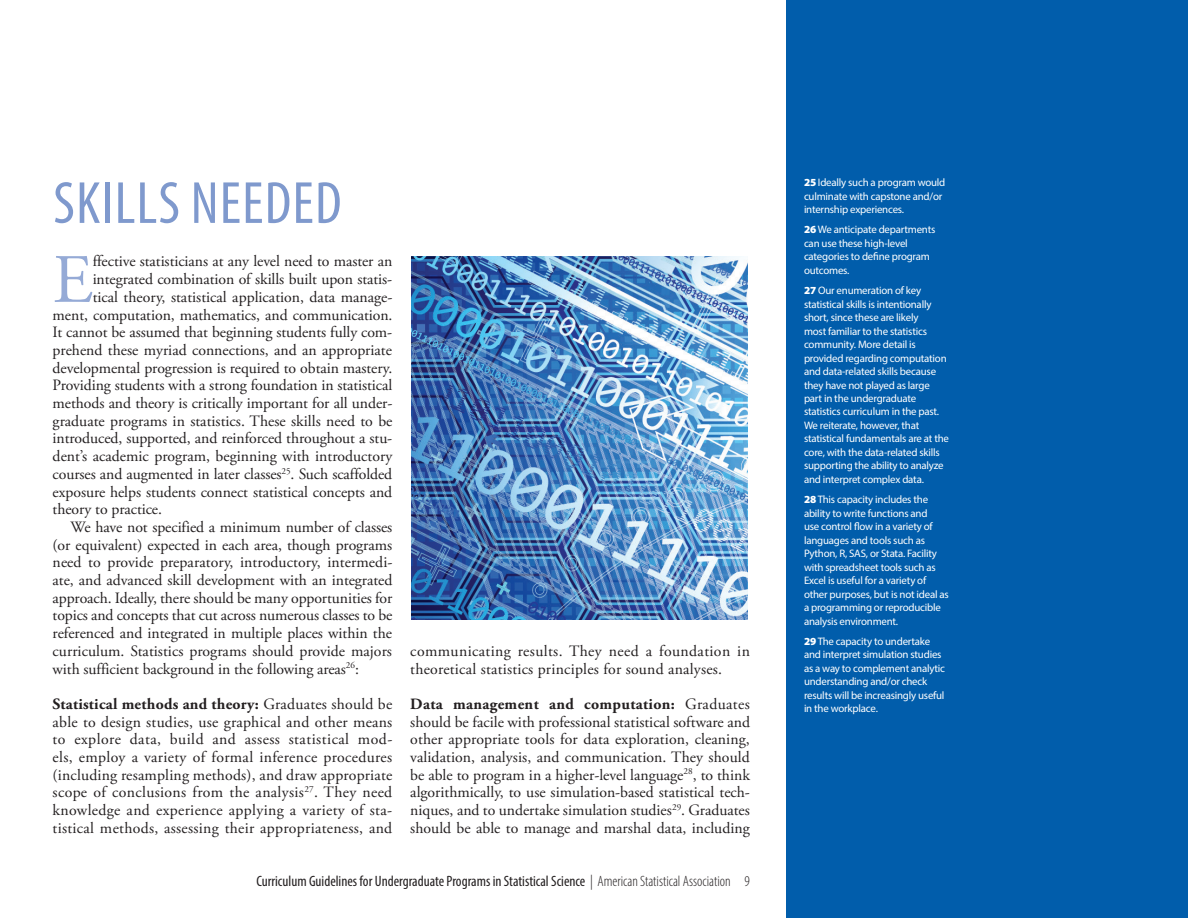
<style>
.page{position:relative;width:1188px;height:918px;background:#fff}
.page>*{position:absolute;margin:0;border:0;box-sizing:border-box;transform-origin:0 0}
.t1{font:69.15px "Adobe Garamond Pro";color:#95aad6}
.t2{font:condensed 60px "Myriad Pro";letter-spacing:.02em;color:#7f99cd}
.t3{font:15.75px/17.7px "Adobe Garamond Pro";letter-spacing:-.005em;color:#231f20;text-align:justify}
.t4{font:15.75px/17.7px "Adobe Garamond Pro";letter-spacing:.015em;color:#231f20}
.t5{font:condensed 15px "Myriad Pro";color:#231f20}
.t6{font:10.8px/13.5px "Myriad Pro";letter-spacing:-.02em;color:#fff}
.s1{font-weight:700}
.s2{font-weight:300}
.s3{font-weight:900}
</style>
<div class="page">
<div style="left:786px;top:0;width:402px;height:918px;background:#015dab"></div>
<img style="left:411px;top:257px;width:337px;height:363px">
<h2 class="t2" style="left:53px;top:167px;width:290px">SKILLS NEEDED</h2>
<h1 class="t1" style="left:53px;top:238px;width:42px">E</h1>
<p class="t3" style="left:93px;top:253px;width:301px">ffective statisticians at any level need to master an</p>
<p class="t3" style="left:93px;top:271px;width:301px">integrated combination of skills built upon statis-</p>
<p class="t3" style="left:93px;top:289px;width:301px">tical theory, statistical application, data manage-</p>
<p class="t3" style="left:53px;top:306px;width:341px">ment, computation, mathematics, and communication.</p>
<p class="t3" style="left:53px;top:324px;width:341px">It cannot be assumed that beginning students fully com-</p>
<p class="t3" style="left:53px;top:342px;width:341px">prehend these myriad connections, and an appropriate</p>
<p class="t3" style="left:53px;top:359px;width:341px">developmental progression is required to obtain mastery.</p>
<p class="t3" style="left:53px;top:377px;width:341px">Providing students with a strong foundation in statistical</p>
<p class="t3" style="left:53px;top:395px;width:341px">methods and theory is critically important for all under-</p>
<p class="t3" style="left:53px;top:412px;width:341px">graduate programs in statistics. These skills need to be</p>
<p class="t3" style="left:53px;top:430px;width:341px">introduced, supported, and reinforced throughout a stu-</p>
<p class="t3" style="left:53px;top:448px;width:341px">dent’s academic program, beginning with introductory</p>
<p class="t3" style="left:53px;top:466px;width:341px">courses and augmented in later classes<sup>25</sup>. Such scaffolded</p>
<p class="t3" style="left:53px;top:483px;width:341px">exposure helps students connect statistical concepts and</p>
<p class="t3" style="left:53px;top:501px;width:111px">theory to practice.</p>
<p class="t3" style="left:71px;top:519px;width:323px">We have not specified a minimum number of classes</p>
<p class="t3" style="left:53px;top:536px;width:341px">(or equivalent) expected in each area, though programs</p>
<p class="t3" style="left:53px;top:554px;width:341px">need to provide preparatory, introductory, intermedi-</p>
<p class="t3" style="left:53px;top:572px;width:341px">ate, and advanced skill development with an integrated</p>
<p class="t3" style="left:53px;top:589px;width:341px">approach. Ideally, there should be many opportunities for</p>
<p class="t3" style="left:53px;top:607px;width:341px">topics and concepts that cut across numerous classes to be</p>
<p class="t3" style="left:53px;top:625px;width:341px">referenced and integrated in multiple places within the</p>
<p class="t3" style="left:53px;top:643px;width:341px">curriculum. Statistics programs should provide majors</p>
<p class="t3" style="left:53px;top:660px;width:308px">with sufficient background in the following areas<sup>26</sup>:</p>
<p class="t3" style="left:53px;top:696px;width:341px"><span class="s1">Statistical methods and theory:</span> Graduates should be able to design studies, use graphical and other means to explore data, build and assess statistical mod&shy;els, employ a variety of formal inference procedures (including resampling methods), and draw appropriate scope of conclusions from the analysis<sup>27</sup>. They need knowledge and experience applying a variety of sta&shy;tistical methods, assessing their appropriateness, and</p>
<p class="t4" style="left:410px;top:643px;width:341px">communicating results. They need a foundation in theoretical statistics principles for sound analyses.</p>
<p class="t3" style="left:410px;top:696px;width:341px"><span class="s1">Data management and computation:</span> Graduates should be facile with professional statistical software and other appropriate tools for data exploration, cleaning, validation, analysis, and communication. They should be able to program in a higher-level language<sup>28</sup>, to think algorithmically, to use simulation-based statistical tech&shy;niques, and to undertake simulation studies<sup>29</sup>. Graduates should be able to manage and marshal data, including</p>
<p class="t5" style="left:256px;top:872px;width:495px">Curriculum Guidelines for Undergraduate Programs in Statistical Science <span class="s2">| American Statistical Association 9</span></p>
<p class="t6" style="left:804px;top:176px;width:143px"><span class="s3">25</span> Ideally such a program would culminate with capstone and/or internship experiences.</p>
<p class="t6" style="left:804px;top:223px;width:133px"><span class="s3">26</span> We anticipate departments can use these high-level categories to define program outcomes.</p>
<p class="t6" style="left:804px;top:283px;width:147px"><span class="s3">27</span> Our enumeration of key statistical skills is intentionally short, since these are likely<br>most familiar to the statistics community. More detail is provided regarding computation and data-related skills because they have not played as large part in the undergraduate statistics curriculum in the past.<br>We reiterate, however, that statistical fundamentals are at the core, with the data-related skills supporting the ability to analyze and interpret complex data.</p>
<p class="t6" style="left:804px;top:493px;width:146px"><span class="s3">28</span> This capacity includes the ability to write functions and<br>use control flow in a variety of languages and tools such as<br>Python, R, SAS, or Stata. Facility with spreadsheet tools such as<br>Excel is useful for a variety of other purposes, but is not ideal as a programming or reproducible analysis environment.</p>
<p class="t6" style="left:804px;top:634px;width:142px"><span class="s3">29</span> The capacity to undertake and interpret simulation studies as a way to complement analytic understanding and/or check results will be increasingly useful in the workplace.</p>
</div>
